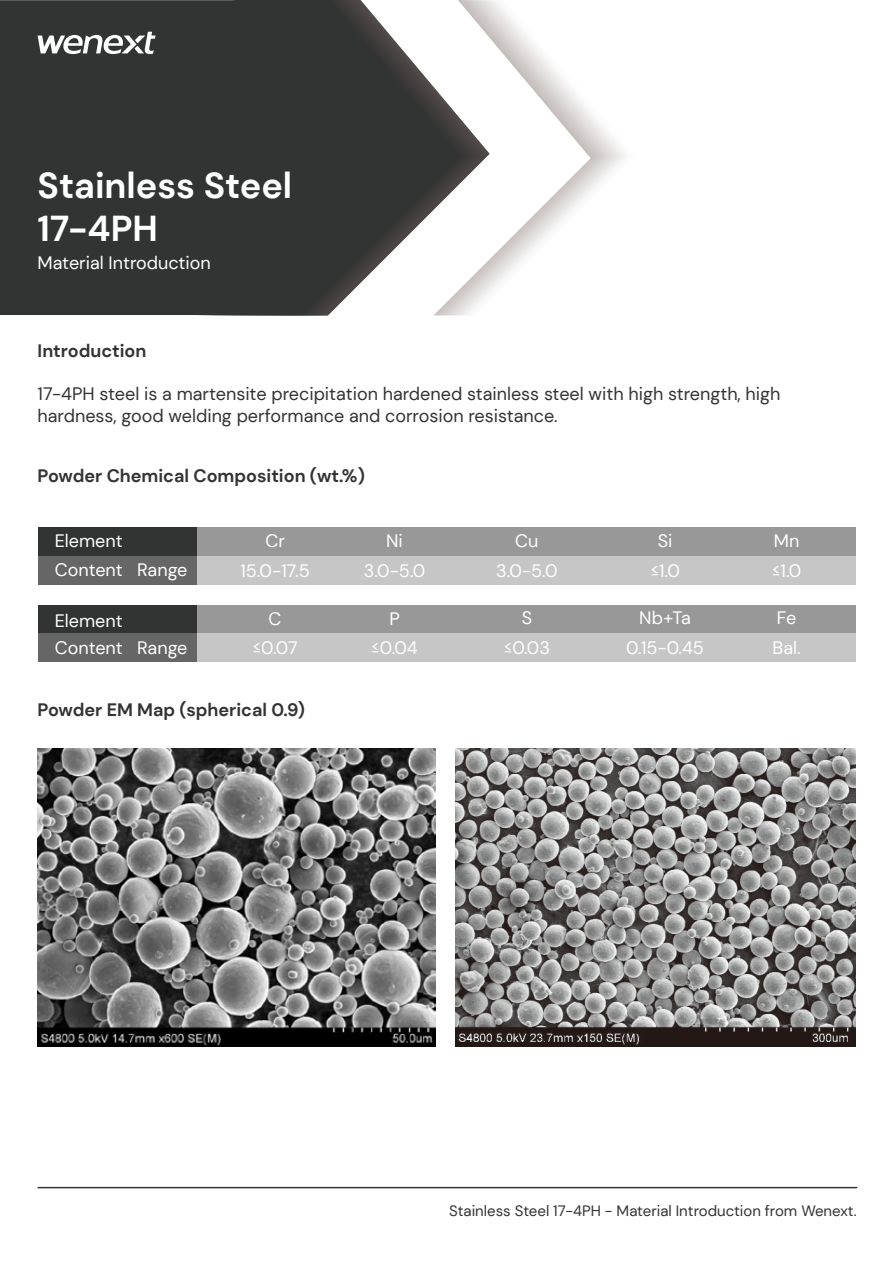
<style>
.page{position:relative;width:893px;height:1263px;background:#fff}
.page>*{position:absolute;margin:0;border:0;box-sizing:border-box;transform-origin:0 0}
.t1{font:700 36px/43.2px "DM Sans";color:#fff}
.t2{font:18px/29.1px "DM Sans";color:#fff;text-align:center}
.t3{font:18px/21.6px "DM Sans";color:#323333}
.t4{font:700 18px "DM Sans";color:#323333}
.t5{font:15px "DM Sans";color:#323333}
</style>
<div class="page">
<div style="left:196px;top:527px;width:165px;height:29px;background:#999899"></div>
<div style="left:196px;top:556px;width:165px;height:28px;background:#c6c6c6"></div>
<div style="left:196px;top:605px;width:165px;height:28px;background:#999899"></div>
<div style="left:196px;top:633px;width:165px;height:29px;background:#c6c6c6"></div>
<div style="left:361px;top:527px;width:165px;height:29px;background:#999899"></div>
<div style="left:361px;top:556px;width:165px;height:28px;background:#c6c6c6"></div>
<div style="left:361px;top:605px;width:165px;height:28px;background:#999899"></div>
<div style="left:361px;top:633px;width:165px;height:29px;background:#c6c6c6"></div>
<div style="left:526px;top:527px;width:165px;height:29px;background:#999899"></div>
<div style="left:526px;top:556px;width:165px;height:28px;background:#c6c6c6"></div>
<div style="left:526px;top:605px;width:165px;height:28px;background:#999899"></div>
<div style="left:526px;top:633px;width:165px;height:29px;background:#c6c6c6"></div>
<div style="left:691px;top:527px;width:165px;height:29px;background:#999899"></div>
<div style="left:691px;top:556px;width:165px;height:28px;background:#c6c6c6"></div>
<div style="left:691px;top:605px;width:165px;height:28px;background:#999899"></div>
<div style="left:691px;top:633px;width:165px;height:29px;background:#c6c6c6"></div>
<div style="left:0;top:0;width:197px;height:315px;background:#323333"></div>
<svg style="left:38px;top:32px;width:118px;height:22px"></svg>
<div style="left:197px;top:0;width:127px;height:315px;background:#323333"></div>
<svg style="left:324px;top:0;width:267px;height:316px"></svg>
<hr style="left:38px;top:1187px;width:819px;height:1px;background:#323333">
<div style="left:38px;top:527px;width:159px;height:29px;background:#323333"></div>
<div style="left:38px;top:556px;width:159px;height:28px;background:#666"></div>
<div style="left:38px;top:605px;width:159px;height:28px;background:#323333"></div>
<div style="left:38px;top:633px;width:159px;height:29px;background:#666"></div>
<img style="left:38px;top:748px;width:398px;height:299px">
<img style="left:456px;top:748px;width:400px;height:299px">
<h1 class="t1" style="left:38px;top:166px;width:256px">Stainless Steel<br>17-4PH</h1>
<p class="t2" style="left:38px;top:249px;width:175px">Material Introduction</p>
<p class="t4" style="left:38px;top:342px;width:110px">Introduction</p>
<p class="t3" style="left:38px;top:384px;width:744px">17-4PH steel is a martensite precipitation hardened stainless steel with high strength, high hardness, good welding performance and corrosion resistance.</p>
<p class="t4" style="left:38px;top:467px;width:329px">Powder Chemical Composition (wt.%)</p>
<p class="t2" style="left:55px;top:528px;width:70px">Element</p>
<p class="t2" style="left:240px;top:528px;width:71px">Cr<br>15.0-17.5</p>
<p class="t2" style="left:253px;top:605px;width:47px">C ≤0.07</p>
<p class="t2" style="left:55px;top:556px;width:134px">Content Range</p>
<p class="t2" style="left:55px;top:608px;width:134px;line-height:27px;text-align:left">Element<br>Content Range</p>
<p class="t4" style="left:38px;top:701px;width:269px">Powder EM Map (spherical 0.9)</p>
<p class="t2" style="left:364px;top:528px;width:63px">Ni<br>3.0-5.0</p>
<p class="t2" style="left:371px;top:605px;width:48px">P ≤0.04</p>
<p class="t2" style="left:496px;top:528px;width:63px">Cu<br>3.0-5.0</p>
<p class="t2" style="left:504px;top:605px;width:48px">S ≤0.03</p>
<p class="t2" style="left:650px;top:528px;width:31px">Si ≤1.0</p>
<p class="t2" style="left:626px;top:605px;width:79px">Nb+Ta<br>0.15-0.45</p>
<p class="t2" style="left:772px;top:528px;width:31px;text-align:left">Mn ≤1.0</p>
<p class="t2" style="left:772px;top:605px;width:30px;text-align:left">Fe<br>Bal.</p>
<p class="t5" style="left:449px;top:1204px;width:409px">Stainless Steel 17-4PH - Material Introduction from Wenext.</p>
</div>
